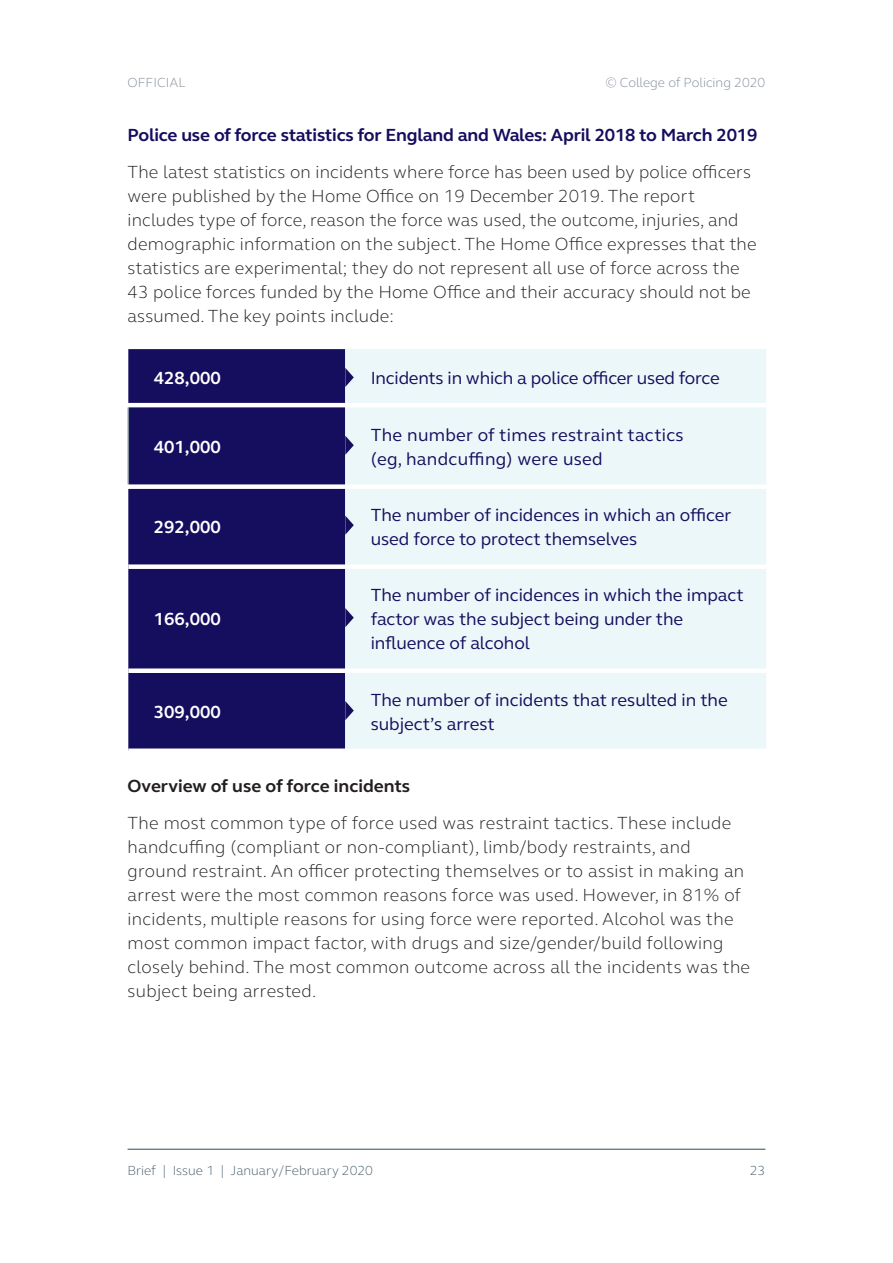
<style>
.page{position:relative;width:893px;height:1263px;background:#fff}
.page>*{position:absolute;margin:0;border:0;box-sizing:border-box;transform-origin:0 0}
.Body_text{font:300 18px/24px "FS Elliot Pro";letter-spacing:.01em;color:#231f20}
.Subhead_2{font:18px/24px "FS Elliot Pro";color:#150d5e}
.Subhead_2-2{font:700 18px "FS Elliot Pro";letter-spacing:-.01em;color:#150d5e}
.Subhead_2-3{font:18px/24px "FS Elliot Pro";letter-spacing:.02em;color:#150d5e}
.Subhead_2-4{font:700 18px "FS Elliot Pro";color:#fff}
.Body_text-2{font:700 18px "FS Elliot Pro";color:#231f20}
.t1{font:300 13.5px "FS Elliot Pro";color:#485d6a}
.t2{font:300 13.5px "FS Elliot Pro";color:#838c97}
</style>
<div class="page">
<hr style="left:128px;top:1149px;width:637px;height:1px;background:#485d6a">
<div style="left:128px;top:349px;width:217px;height:399px;background:#150d5e"></div>
<div style="left:345px;top:349px;width:421px;height:399px;background:#ebf7f9"></div>
<hr style="left:128px;top:407px;width:1px;height:77px;background:#7d8c9b">
<hr style="left:128px;top:403px;width:217px;height:4px;background:#fff">
<hr style="left:345px;top:403px;width:421px;height:4px;background:#fff">
<div style="left:128px;top:484px;width:217px;height:5px;background:#fff"></div>
<div style="left:345px;top:484px;width:421px;height:5px;background:#fff"></div>
<div style="left:128px;top:564px;width:217px;height:5px;background:#fff"></div>
<div style="left:345px;top:564px;width:421px;height:5px;background:#fff"></div>
<div style="left:128px;top:668px;width:217px;height:5px;background:#fff"></div>
<div style="left:345px;top:668px;width:421px;height:5px;background:#fff"></div>
<svg style="left:345px;top:368px;width:9px;height:19px"></svg>
<svg style="left:345px;top:436px;width:9px;height:19px"></svg>
<svg style="left:345px;top:516px;width:9px;height:19px"></svg>
<svg style="left:345px;top:608px;width:9px;height:19px"></svg>
<svg style="left:345px;top:701px;width:9px;height:19px"></svg>
<p class="t2" style="left:128px;top:73px;width:59px">OFFICIAL</p>
<p class="t2" style="left:605px;top:73px;width:161px">© College of Policing 2020</p>
<p class="Subhead_2-2" style="left:128px;top:123px;width:631px">Police use of force statistics for England and Wales: April 2018 to March 2019</p>
<p class="Body_text" style="left:128px;top:159px;width:631px">The latest statistics on incidents where force has been used by police officers were published by the Home Office on 19 December 2019. The report includes type of force, reason the force was used, the outcome, injuries, and demographic information on the subject. The Home Office expresses that the statistics are experimental; they do not represent all use of force across the 43 police forces funded by the Home Office and their accuracy should not be assumed. The key points include:</p>
<p class="Subhead_2-4" style="left:154px;top:366px;width:68px">428,000</p>
<p class="Subhead_2" style="left:371px;top:365px;width:350px">Incidents in which a police officer used force</p>
<p class="Subhead_2-4" style="left:154px;top:435px;width:68px">401,000</p>
<p class="Subhead_2-4" style="left:154px;top:515px;width:68px">292,000</p>
<p class="Subhead_2-4" style="left:154px;top:607px;width:68px">166,000</p>
<p class="Subhead_2-4" style="left:154px;top:699px;width:68px">309,000</p>
<p class="Subhead_2-3" style="left:371px;top:423px;width:315px">The number of times restraint tactics (eg, handcuffing) were used</p>
<p class="Subhead_2" style="left:371px;top:503px;width:362px">The number of incidences in which an officer used force to protect themselves</p>
<p class="Subhead_2" style="left:371px;top:583px;width:374px">The number of incidences in which the impact factor was the subject being under the influence of alcohol</p>
<p class="Subhead_2" style="left:371px;top:687px;width:359px">The number of incidents that resulted in the subject’s arrest</p>
<p class="Body_text-2" style="left:128px;top:774px;width:284px">Overview of use of force incidents</p>
<p class="Body_text" style="left:128px;top:810px;width:624px">The most common type of force used was restraint tactics. These include handcuffing (compliant or non-compliant), limb/body restraints, and ground restraint. An officer protecting themselves or to assist in making an arrest were the most common reasons force was used. However, in 81% of incidents, multiple reasons for using force were reported. Alcohol was the most common impact factor, with drugs and size/gender/build following closely behind. The most common outcome across all the incidents was the subject being arrested.</p>
<p class="t1" style="left:128px;top:1162px;width:247px">Brief | Issue 1 | January/February 2020</p>
<p class="t1" style="left:750px;top:1162px;width:17px">23</p>
</div>
